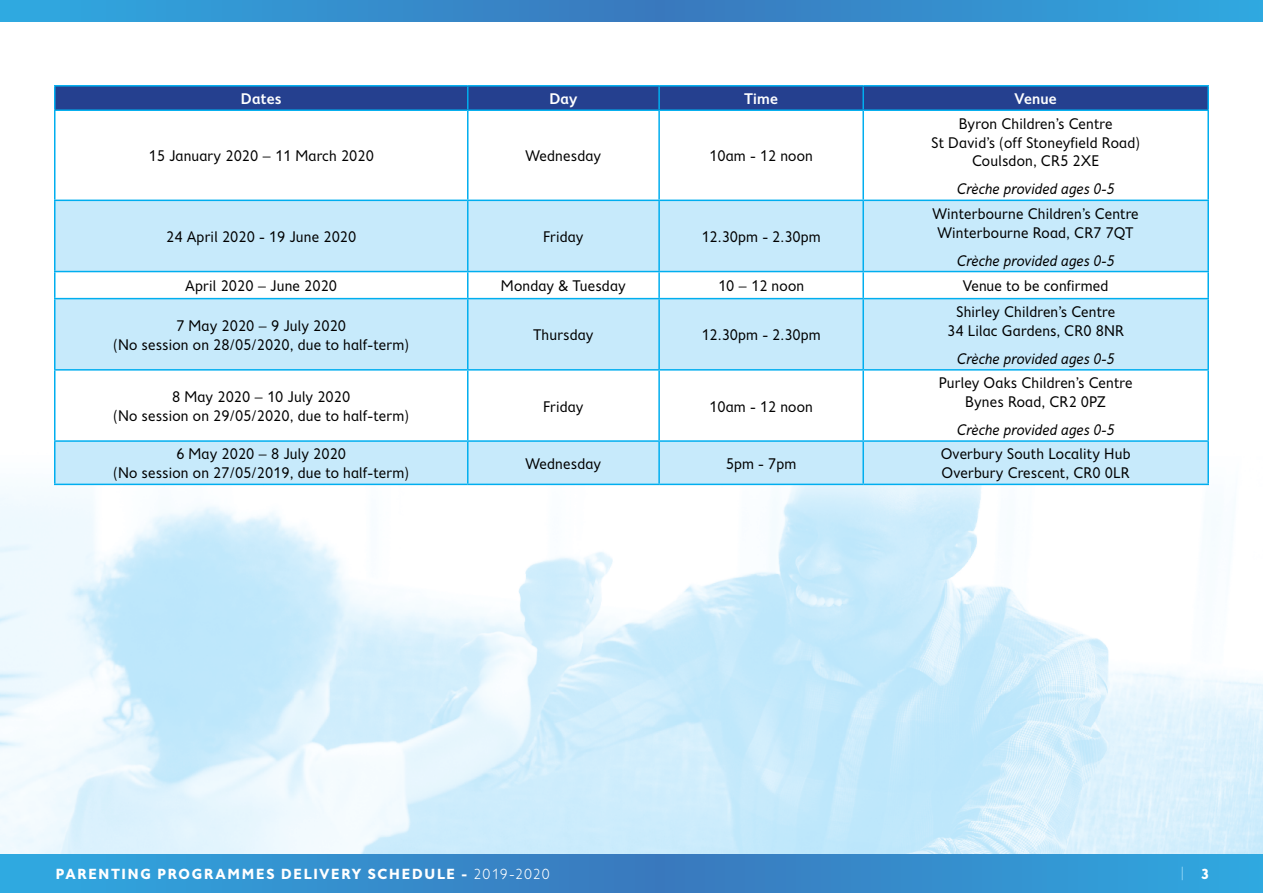
<style>
.page{position:relative;width:1263px;height:893px;background:#fff}
.page>*{position:absolute;margin:0;border:0;box-sizing:border-box;transform-origin:0 0}
.t1{font:15.75px/18.9px "Fiendstar";color:#000;text-align:center}
.t2{font:italic 15.75px "Fiendstar";color:#000}
.t3{font:600 15.75px "Fiendstar";color:#fff}
.t4{font:700 15px "Fiendstar";letter-spacing:.095em;color:#fff}
.t5{font:300 15px "Fiendstar";color:#9ddcf9}
.s1{font-weight:300}
.s2{font-weight:700;color:#fff}
</style>
<div class="page">
<img style="left:0;top:485px;width:1263px;height:370px">
<svg style="left:0;top:855px;width:1263px;height:38px;background:#3490ce"></svg>
<svg style="left:0;top:0;width:1263px;height:21px;background:#3490ce"></svg>
<svg style="left:56px;top:111px;width:1151px;height:89px"></svg>
<svg style="left:56px;top:201px;width:1151px;height:283px;fill:#c7eafb"></svg>
<hr style="left:54px;top:85px;width:414px;height:2px;background:#00aeef">
<hr style="left:54px;top:87px;width:2px;height:22px;background:#00aeef">
<hr style="left:468px;top:85px;width:191px;height:2px;background:#00aeef">
<div style="left:55px;top:86px;width:1152px;height:23px;background:#25408f"></div>
<hr style="left:659px;top:85px;width:204px;height:2px;background:#00aeef">
<hr style="left:658px;top:87px;width:2px;height:22px;background:#00aeef">
<hr style="left:863px;top:85px;width:346px;height:2px;background:#00aeef">
<hr style="left:862px;top:87px;width:2px;height:22px;background:#00aeef">
<hr style="left:1207px;top:87px;width:2px;height:22px;background:#00aeef">
<hr style="left:54px;top:272px;width:2px;height:26px;background:#00aeef">
<svg style="left:467px;top:272px;width:1px;height:26px"></svg>
<hr style="left:658px;top:272px;width:2px;height:26px;background:#00aeef">
<hr style="left:862px;top:272px;width:2px;height:26px;background:#00aeef">
<hr style="left:1207px;top:272px;width:2px;height:26px;background:#00aeef">
<hr style="left:54px;top:371px;width:2px;height:69px;background:#00aeef">
<hr style="left:467px;top:371px;width:1px;height:69px;background:#00aeef">
<hr style="left:658px;top:371px;width:2px;height:69px;background:#00aeef">
<hr style="left:862px;top:371px;width:2px;height:69px;background:#00aeef">
<hr style="left:1207px;top:371px;width:2px;height:69px;background:#00aeef">
<hr style="left:54px;top:201px;width:2px;height:70px;background:#00aeef">
<hr style="left:467px;top:201px;width:1px;height:70px;background:#00aeef">
<hr style="left:658px;top:201px;width:2px;height:70px;background:#00aeef">
<hr style="left:862px;top:201px;width:2px;height:70px;background:#00aeef">
<hr style="left:1207px;top:201px;width:2px;height:70px;background:#00aeef">
<hr style="left:54px;top:271px;width:414px;height:1px;background:#00aeef">
<hr style="left:468px;top:271px;width:191px;height:1px;background:#00aeef">
<hr style="left:659px;top:271px;width:204px;height:1px;background:#00aeef">
<hr style="left:863px;top:271px;width:346px;height:1px;background:#00aeef">
<hr style="left:54px;top:298px;width:414px;height:1px;background:#00aeef">
<hr style="left:54px;top:299px;width:2px;height:70px;background:#00aeef">
<hr style="left:54px;top:369px;width:414px;height:2px;background:#00aeef">
<hr style="left:468px;top:298px;width:191px;height:1px;background:#00aeef">
<hr style="left:467px;top:299px;width:1px;height:70px;background:#00aeef">
<hr style="left:468px;top:369px;width:191px;height:2px;background:#00aeef">
<hr style="left:659px;top:298px;width:204px;height:1px;background:#00aeef">
<hr style="left:658px;top:299px;width:2px;height:70px;background:#00aeef">
<hr style="left:659px;top:369px;width:204px;height:2px;background:#00aeef">
<hr style="left:863px;top:298px;width:346px;height:1px;background:#00aeef">
<hr style="left:862px;top:299px;width:2px;height:70px;background:#00aeef">
<hr style="left:1207px;top:299px;width:2px;height:70px;background:#00aeef">
<hr style="left:863px;top:369px;width:346px;height:2px;background:#00aeef">
<hr style="left:54px;top:440px;width:414px;height:2px;background:#00aeef">
<hr style="left:54px;top:442px;width:2px;height:42px;background:#00aeef">
<hr style="left:468px;top:440px;width:191px;height:2px;background:#00aeef">
<hr style="left:467px;top:442px;width:1px;height:42px;background:#00aeef">
<hr style="left:659px;top:440px;width:204px;height:2px;background:#00aeef">
<hr style="left:658px;top:442px;width:2px;height:42px;background:#00aeef">
<hr style="left:863px;top:440px;width:346px;height:2px;background:#00aeef">
<hr style="left:862px;top:442px;width:2px;height:42px;background:#00aeef">
<hr style="left:1207px;top:442px;width:2px;height:42px;background:#00aeef">
<hr style="left:54px;top:109px;width:414px;height:2px;background:#00aeef">
<hr style="left:54px;top:111px;width:2px;height:89px;background:#00aeef">
<hr style="left:54px;top:200px;width:414px;height:1px;background:#00aeef">
<hr style="left:54px;top:484px;width:414px;height:1px;background:#00aeef">
<hr style="left:468px;top:109px;width:191px;height:2px;background:#00aeef">
<hr style="left:467px;top:111px;width:1px;height:89px;background:#00aeef">
<hr style="left:468px;top:200px;width:191px;height:1px;background:#00aeef">
<hr style="left:468px;top:484px;width:191px;height:1px;background:#00aeef">
<hr style="left:659px;top:109px;width:204px;height:2px;background:#00aeef">
<hr style="left:658px;top:111px;width:2px;height:89px;background:#00aeef">
<hr style="left:659px;top:200px;width:204px;height:1px;background:#00aeef">
<hr style="left:659px;top:484px;width:204px;height:1px;background:#00aeef">
<hr style="left:863px;top:109px;width:346px;height:2px;background:#00aeef">
<hr style="left:862px;top:111px;width:2px;height:89px;background:#00aeef">
<hr style="left:1207px;top:111px;width:2px;height:89px;background:#00aeef">
<hr style="left:863px;top:200px;width:346px;height:1px;background:#00aeef">
<hr style="left:863px;top:484px;width:346px;height:1px;background:#00aeef">
<p class="t3" style="left:241px;top:90px;width:42px">Dates</p>
<p class="t3" style="left:549px;top:90px;width:30px">Day</p>
<p class="t3" style="left:744px;top:90px;width:36px">Time</p>
<p class="t3" style="left:1014px;top:90px;width:44px">Venue</p>
<p class="t1" style="left:149px;top:147px;width:227px">15 January 2020 – 11 March 2020</p>
<p class="t1" style="left:525px;top:147px;width:77px">Wednesday</p>
<p class="t1" style="left:709px;top:147px;width:105px">10am - 12 noon</p>
<p class="t1" style="left:166px;top:227px;width:192px">24 April 2020 - 19 June 2020</p>
<p class="t1" style="left:543px;top:227px;width:42px">Friday</p>
<p class="t1" style="left:701px;top:227px;width:121px">12.30pm - 2.30pm</p>
<p class="t1" style="left:931px;top:114px;width:211px">Byron Children’s Centre<br>St David’s (off Stoneyfield Road)<br>Coulsdon, CR5 2XE</p>
<p class="t2" style="left:957px;top:180px;width:159px">Crèche provided ages 0-5</p>
<p class="t1" style="left:932px;top:204px;width:208px">Winterbourne Children’s Centre<br>Winterbourne Road, CR7 7QT</p>
<p class="t2" style="left:957px;top:252px;width:159px">Crèche provided ages 0-5</p>
<p class="t1" style="left:185px;top:276px;width:153px">April 2020 – June 2020</p>
<p class="t1" style="left:501px;top:276px;width:126px">Monday &amp; Tuesday</p>
<p class="t1" style="left:718px;top:276px;width:88px">10 – 12 noon</p>
<p class="t1" style="left:963px;top:276px;width:147px">Venue to be confirmed</p>
<p class="t1" style="left:113px;top:316px;width:298px">7 May 2020 – 9 July 2020<br>(No session on 28/05/2020, due to half-term)</p>
<p class="t1" style="left:533px;top:326px;width:62px">Thursday</p>
<p class="t1" style="left:701px;top:326px;width:121px">12.30pm - 2.30pm</p>
<p class="t1" style="left:947px;top:302px;width:178px">Shirley Children’s Centre<br>34 Lilac Gardens, CR0 8NR</p>
<p class="t2" style="left:957px;top:350px;width:159px">Crèche provided ages 0-5</p>
<p class="t1" style="left:113px;top:387px;width:298px">8 May 2020 – 10 July 2020<br>(No session on 29/05/2020, due to half-term)</p>
<p class="t1" style="left:543px;top:397px;width:42px">Friday</p>
<p class="t1" style="left:709px;top:397px;width:105px">10am - 12 noon</p>
<p class="t1" style="left:939px;top:373px;width:195px">Purley Oaks Children’s Centre<br>Bynes Road, CR2 0PZ</p>
<p class="t2" style="left:957px;top:421px;width:159px">Crèche provided ages 0-5</p>
<p class="t1" style="left:113px;top:445px;width:298px">6 May 2020 – 8 July 2020<br>(No session on 27/05/2019, due to half-term)</p>
<p class="t1" style="left:525px;top:454px;width:77px">Wednesday</p>
<p class="t1" style="left:726px;top:454px;width:72px">5pm - 7pm</p>
<p class="t1" style="left:941px;top:445px;width:191px;text-align:left">Overbury South Locality Hub<br>Overbury Crescent, CR0 0LR</p>
<p class="t4" style="left:56px;top:865px;width:495px">PARENTING PROGRAMMES DELIVERY SCHEDULE - <span class="s1">2019-2020</span></p>
<p class="t5" style="left:1181px;top:864px;width:30px">| <span class="s2">3</span></p>
</div>
